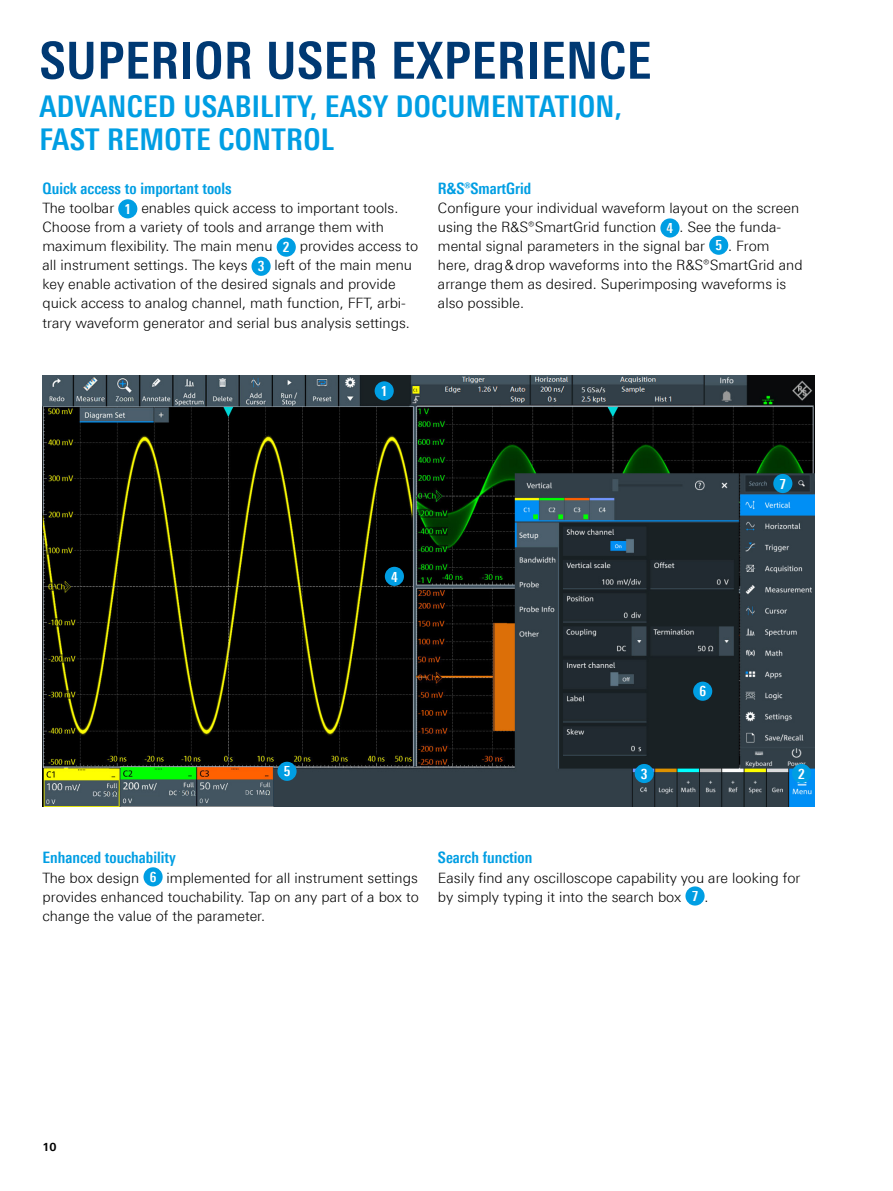
<style>
.page{position:relative;width:893px;height:1191px;background:#fff}
.page>*{position:absolute;margin:0;border:0;box-sizing:border-box;transform-origin:0 0}
.Seiten_Headline_34Pt_blau_IVZ{font:700 51px "Linotype Univers 620 Cn";letter-spacing:.01em;color:#003973}
.Seiten_Headline_20Pt_cyan{font:700 30px/33px "Linotype Univers 620 Cn";letter-spacing:.01em;color:#009ee3}
.Absatzfett_cyan{font:700 15.75px "Linotype Univers 620 Cn";color:#009ee3}
.Haupttext_ohne_Abstand{font:300 14.25px/19.2px "Linotype Univers 330";color:#000}
.Grafiktext_fett_9_5_Pt_ohne_Raster{font:300 14.25px "Linotype Univers 330";color:#000}
.Grafiktext_fett_9_5_Pt_ohne_Raster-2{font:700 14.25px "Linotype Univers 620 Cn";color:#fff}
.Grafiktext_fett_9_5_Pt_ohne_Raster-3{font:700 14.25px "Linotype Univers 620 Cn";color:#000}
.t1{font:700 11.25px "Linotype Univers 630";color:#000}
.s1{font-family:"Linotype Univers 620 Cn";font-weight:700;color:#fff}
.s2{font-family:"Linotype Univers 330";font-weight:300;color:#000}
</style>
<div class="page">
<img style="left:43px;top:375px;width:771px;height:431px">
<div style="left:635px;top:764px;width:19px;height:19px;background:#009ee3;border-radius:50%"></div>
<div style="left:277px;top:761px;width:20px;height:20px;background:#009ee3;border-radius:50%"></div>
<div style="left:693px;top:681px;width:19px;height:20px;background:#009ee3;border-radius:50%"></div>
<div style="left:773px;top:474px;width:19px;height:19px;background:#009ee3;border-radius:50%"></div>
<div style="left:385px;top:567px;width:19px;height:19px;background:#009ee3;border-radius:50%"></div>
<div style="left:792px;top:764px;width:19px;height:19px;background:#009ee3;border-radius:50%"></div>
<div style="left:375px;top:381px;width:19px;height:19px;background:#009ee3;border-radius:50%"></div>
<div style="left:118px;top:199px;width:19px;height:19px;background:#009ee3;border-radius:50%"></div>
<div style="left:277px;top:237px;width:19px;height:20px;background:#009ee3;border-radius:50%"></div>
<div style="left:252px;top:257px;width:19px;height:19px;background:#009ee3;border-radius:50%"></div>
<div style="left:685px;top:886px;width:20px;height:19px;background:#009ee3;border-radius:50%"></div>
<div style="left:660px;top:218px;width:19px;height:19px;background:#009ee3;border-radius:50%"></div>
<div style="left:709px;top:236px;width:19px;height:19px;background:#009ee3;border-radius:50%"></div>
<div style="left:143px;top:867px;width:20px;height:19px;background:#009ee3;border-radius:50%"></div>
<p class="Seiten_Headline_34Pt_blau_IVZ" style="left:40px;top:30px;width:613px">SUPERIOR USER EXPERIENCE</p>
<p class="Seiten_Headline_20Pt_cyan" style="left:40px;top:90px;width:584px">ADVANCED USABILITY, EASY DOCUMENTATION,<br>FAST REMOTE CONTROL</p>
<p class="Absatzfett_cyan" style="left:438px;top:179px;width:95px">R&amp;S®SmartGrid</p>
<p class="Haupttext_ohne_Abstand" style="left:438px;top:198px;width:363px">Configure your individual waveform layout on the screen using the R&amp;S®SmartGrid function</p>
<p class="Absatzfett_cyan" style="left:43px;top:179px;width:191px">Quick access to important tools</p>
<p class="Haupttext_ohne_Abstand" style="left:43px;top:198px;width:73px">The toolbar</p>
<p class="Grafiktext_fett_9_5_Pt_ohne_Raster-2" style="left:124px;top:200px;width:8px">1</p>
<p class="Haupttext_ohne_Abstand" style="left:43px;top:198px;width:357px;text-indent:99px">enables quick access to important tools.<br>Choose from a variety of tools and arrange them with maximum flexibility. The main menu</p>
<p class="Grafiktext_fett_9_5_Pt_ohne_Raster" style="left:667px;top:218px;width:116px"><span class="s1">4</span> . See the funda-</p>
<p class="Grafiktext_fett_9_5_Pt_ohne_Raster-3" style="left:667px;top:217px;width:5px">.</p>
<p class="Haupttext_ohne_Abstand" style="left:438px;top:236px;width:269px">mental signal parameters in the signal bar</p>
<p class="Grafiktext_fett_9_5_Pt_ohne_Raster" style="left:715px;top:237px;width:56px"><span class="s1">5</span> . From</p>
<p class="Haupttext_ohne_Abstand" style="left:438px;top:255px;width:366px">here, drag&amp;drop waveforms into the R&amp;S®SmartGrid and arrange them as desired. Superimposing waveforms is also possible.</p>
<p class="Grafiktext_fett_9_5_Pt_ohne_Raster-2" style="left:283px;top:239px;width:8px">2</p>
<p class="Haupttext_ohne_Abstand" style="left:300px;top:236px;width:120px">provides access to</p>
<p class="Haupttext_ohne_Abstand" style="left:43px;top:255px;width:371px;text-indent:232px">left of the main menu key enable activation of the desired signals and provide quick access to analog channel, math function, FFT, arbi&shy;trary waveform generator and serial bus analysis settings.</p>
<p class="Haupttext_ohne_Abstand" style="left:43px;top:255px;width:207px">all instrument settings. The keys</p>
<p class="Grafiktext_fett_9_5_Pt_ohne_Raster-2" style="left:258px;top:258px;width:8px">3</p>
<p class="Grafiktext_fett_9_5_Pt_ohne_Raster-2" style="left:381px;top:382px;width:8px">1</p>
<p class="Grafiktext_fett_9_5_Pt_ohne_Raster-2" style="left:391px;top:568px;width:8px">4</p>
<p class="Grafiktext_fett_9_5_Pt_ohne_Raster-2" style="left:284px;top:763px;width:8px">5</p>
<p class="Grafiktext_fett_9_5_Pt_ohne_Raster-2" style="left:641px;top:765px;width:8px">3</p>
<p class="Grafiktext_fett_9_5_Pt_ohne_Raster-2" style="left:699px;top:683px;width:8px">6</p>
<p class="Grafiktext_fett_9_5_Pt_ohne_Raster-2" style="left:779px;top:475px;width:8px">7</p>
<p class="Grafiktext_fett_9_5_Pt_ohne_Raster-2" style="left:798px;top:765px;width:8px">2</p>
<p class="Absatzfett_cyan" style="left:43px;top:848px;width:135px">Enhanced touchability</p>
<p class="Haupttext_ohne_Abstand" style="left:43px;top:867px;width:98px">The box design</p>
<p class="Grafiktext_fett_9_5_Pt_ohne_Raster-2" style="left:150px;top:868px;width:8px">6</p>
<p class="Haupttext_ohne_Abstand" style="left:43px;top:867px;width:378px;text-align:justify;text-indent:124px">implemented for all instrument settings provides enhanced touchability. Tap on any part of a box to change the value of the parameter.</p>
<p class="Absatzfett_cyan" style="left:438px;top:848px;width:96px">Search function</p>
<p class="Haupttext_ohne_Abstand" style="left:438px;top:867px;width:364px">Easily find any oscilloscope capability you are looking for by simply typing it into the search box</p>
<p class="Grafiktext_fett_9_5_Pt_ohne_Raster-2" style="left:692px;top:887px;width:18px">7 <span class="s2">.</span></p>
<p class="t1" style="left:43px;top:1139px;width:16px">10</p>
</div>
